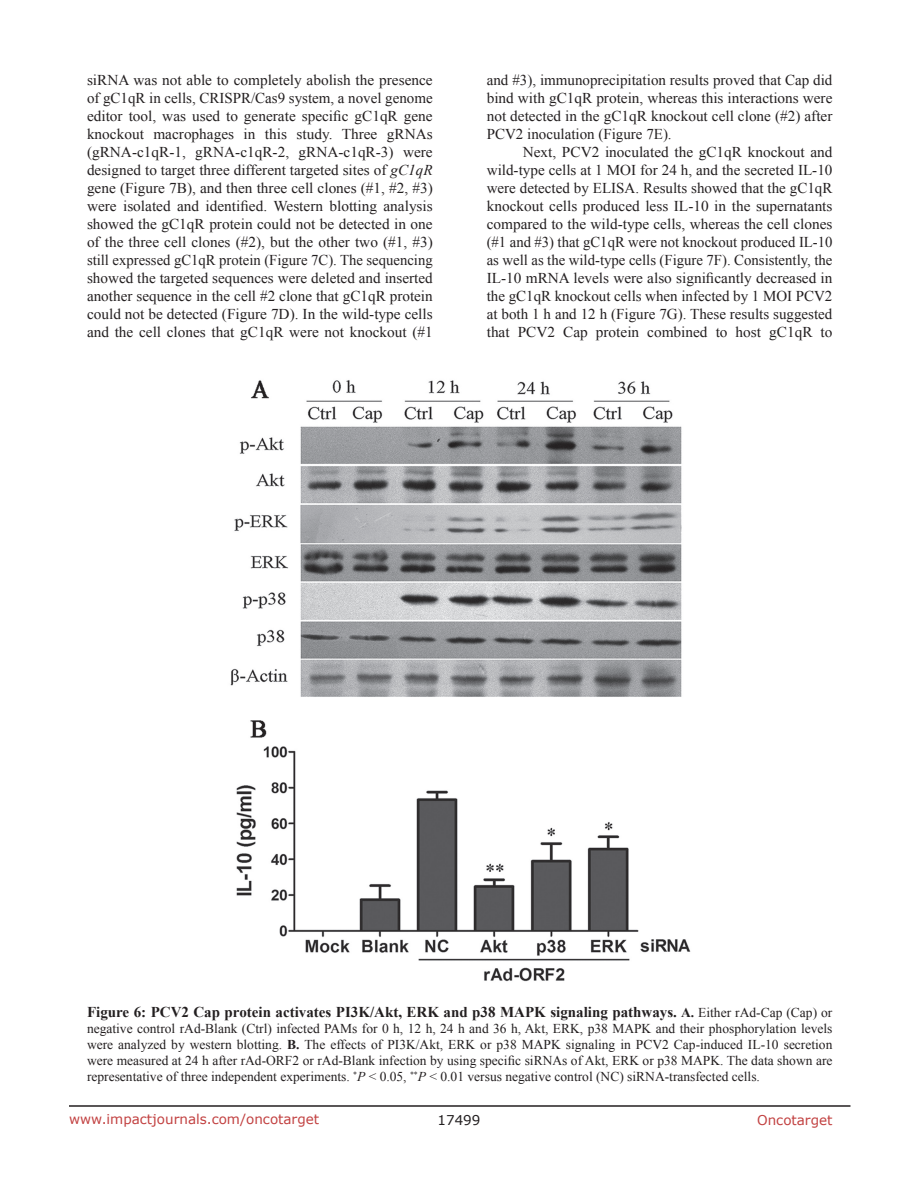
<style>
.page{position:relative;width:918px;height:1188px;background:#fff}
.page>*{position:absolute;margin:0;border:0;box-sizing:border-box;transform-origin:0 0}
.BodyText{font:15px/18px "Times New Roman";color:#231f20;text-align:justify}
.figuretext{font:700 15px "Times New Roman";color:#231f20}
.figuretext-2{font:13.5px/16.2px "Times New Roman";color:#231f20;text-align:justify}
.t1{font:13.5px "Verdana";color:#c24141}
.t2{font:13.5px "Verdana";color:#231f20}
.s1{font-style:italic}
.s2{font-size:13.5px}
.s3{font-weight:400;font-size:13.5px}
.s4{font-weight:700}
</style>
<div class="page">
<hr style="left:69px;top:1105px;width:781px;height:2px;background:#231f20">
<img style="left:230px;top:380px;width:461px;height:602px">
<p class="BodyText" style="left:87px;top:71px;width:347px">siRNA was not able to completely abolish the presence of gC1qR in cells, CRISPR/Cas9 system, a novel genome editor tool, was used to generate specific gC1qR gene knockout macrophages in this study. Three gRNAs (gRNA-c1qR-1, gRNA-c1qR-2, gRNA-c1qR-3) were designed to target three different targeted sites of <span class="s1">gC1qR </span>gene (Figure 7B), and then three cell clones (#1, #2, #3) were isolated and identified. Western blotting analysis showed the gC1qR protein could not be detected in one of the three cell clones (#2), but the other two (#1, #3) still expressed gC1qR protein (Figure 7C). The sequencing showed the targeted sequences were deleted and inserted another sequence in the cell #2 clone that gC1qR protein could not be detected (Figure 7D). In the wild-type cells and the cell clones that gC1qR were not knockout (#1</p>
<p class="BodyText" style="left:487px;top:71px;width:347px">and #3), immunoprecipitation results proved that Cap did bind with gC1qR protein, whereas this interactions were not detected in the gC1qR knockout cell clone (#2) after PCV2 inoculation (Figure 7E).</p>
<p class="BodyText" style="left:487px;top:143px;width:347px;text-indent:36px">Next, PCV2 inoculated the gC1qR knockout and wild-type cells at 1 MOI for 24 h, and the secreted IL-10 were detected by ELISA. Results showed that the gC1qR knockout cells produced less IL-10 in the supernatants compared to the wild-type cells, whereas the cell clones (#1 and #3) that gC1qR were not knockout produced IL-10 as well as the wild-type cells (Figure 7F). Consistently, the IL-10 mRNA levels were also significantly decreased in the gC1qR knockout cells when infected by 1 MOI PCV2 at both 1 h and 12 h (Figure 7G). These results suggested that PCV2 Cap protein combined to host gC1qR to</p>
<p class="figuretext" style="left:87px;top:1001px;width:747px">Figure 6: PCV2 Cap protein activates PI3K/Akt, ERK and p38 MAPK signaling pathways. <span class="s2">A.</span> <span class="s3">Either rAd-Cap (Cap) or</span></p>
<p class="figuretext-2" style="left:87px;top:1020px;width:747px">negative control rAd-Blank (Ctrl) infected PAMs for 0 h, 12 h, 24 h and 36 h, Akt, ERK, p38 MAPK and their phosphorylation levels were analyzed by western blotting. <span class="s4">B.</span> The effects of PI3K/Akt, ERK or p38 MAPK signaling in PCV2 Cap-induced IL-10 secretion were measured at 24 h after rAd-ORF2 or rAd-Blank infection by using specific siRNAs of Akt, ERK or p38 MAPK. The data shown are representative of three independent experiments. <sup>*</sup><span class="s1">P</span> &lt; 0.05, <sup>**</sup><span class="s1">P</span> &lt; 0.01 versus negative control (NC) siRNA-transfected cells.</p>
<p class="t1" style="left:69px;top:1110px;width:252px">www.impactjournals.com/oncotarget</p>
<p class="t2" style="left:438px;top:1111px;width:44px">17499</p>
<p class="t1" style="left:757px;top:1111px;width:77px">Oncotarget</p>
</div>
